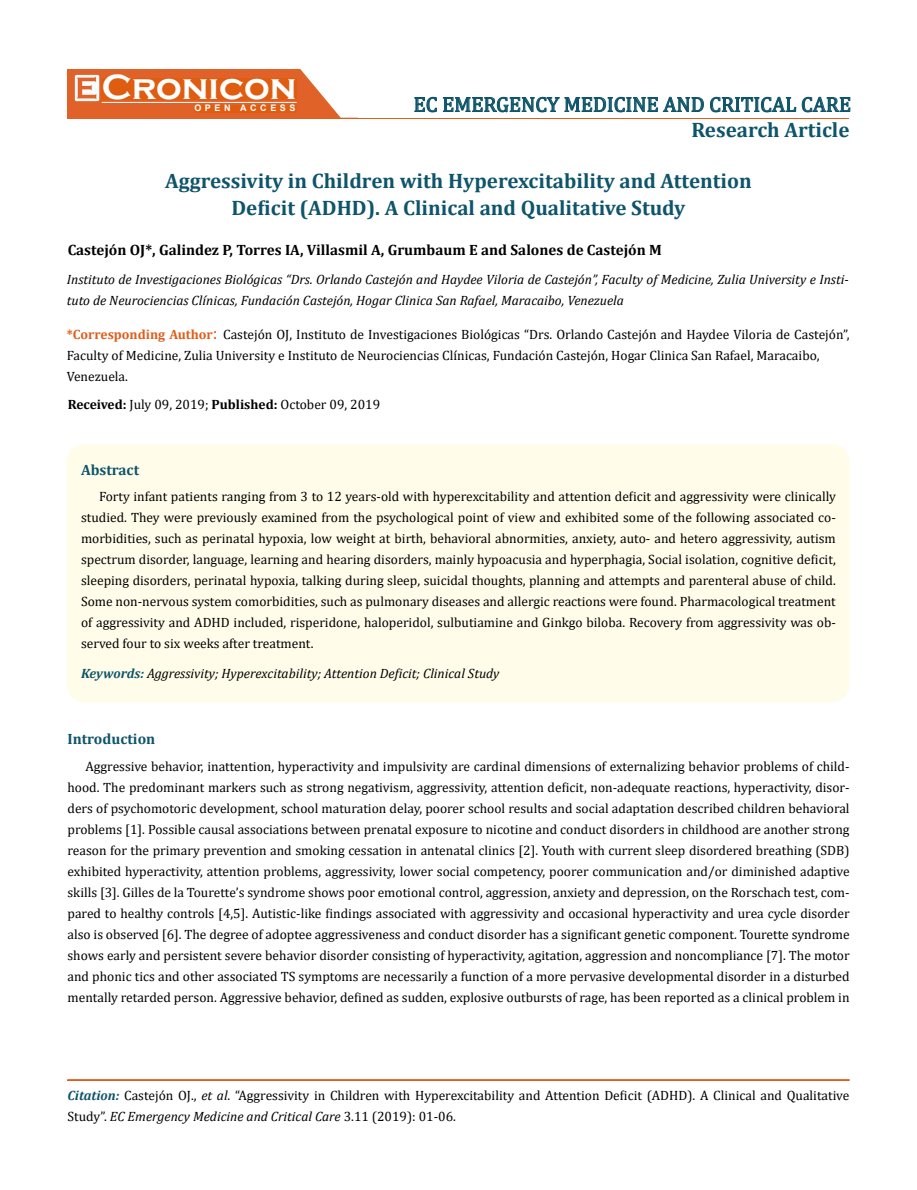
<style>
.page{position:relative;width:917px;height:1190px;background:#fff}
.page>*{position:absolute;margin:0;border:0;box-sizing:border-box;transform-origin:0 0}
.t1{font:700 36px "Copperplate Gothic";color:#fff}
.t2{font:700 21px/27px "Cambria";color:#0e546a;text-align:center}
.t3{font:21px "Cambria";color:#0e546a}
.t4{font:700 15px "Cambria";color:#000}
.t5{font:700 15px "Cambria";color:#0e546a}
.t6{font:13.5px/21px "Cambria";color:#000}
.t7{font:italic 13.5px/21px "Cambria";color:#000}
.t8{font:700 9px "Arial";letter-spacing:.4em;color:#fff}
.s1{font-weight:700;color:#e05d1a}
.s2{font-size:18px;color:#e05d1a}
.s3{font-weight:700}
.s4{font-weight:700;color:#0e546a}
.s5{font-weight:700;font-style:italic;color:#0e546a}
.s6{font-style:italic}
</style>
<div class="page">
<div style="left:67px;top:70px;width:290px;height:49px;background:#e06228"></div>
<svg style="left:300px;top:69px;width:58px;height:49px"></svg>
<img style="left:75px;top:75px;width:24px;height:26px">
<div style="left:102px;top:79px;width:195px;height:21px;background:#df5d11"></div>
<div style="left:194px;top:105px;width:103px;height:7px;background:#df5d11"></div>
<svg style="left:414px;top:97px;width:436px;height:15px"></svg>
<hr style="left:102px;top:102px;width:194px;height:1px;background:#fff">
<hr style="left:279px;top:118px;width:569px;height:1px;background:#e05d1a">
<hr style="left:67px;top:1080px;width:782px;height:1px;background:#e05d1a">
<div style="left:67px;top:1079px;width:782px;height:1px;border:1px solid #e05d1a"></div>
<div style="left:67px;top:444px;width:782px;height:258px;background:#fffde9;border-radius:18px"></div>
<h1 class="t1" style="left:102px;top:68px;width:196px">Cronicon</h1>
<p class="t8" style="left:194px;top:102px;width:103px">OPEN ACCESS</p>
<h2 class="t3" style="left:413px;top:92px;width:439px">EC EMERGENCY MEDICINE AND CRITICAL CARE</h2>
<h2 class="t2" style="left:691px;top:116px;width:160px">Research Article</h2>
<h2 class="t2" style="left:165px;top:166px;width:588px">Aggressivity in Children with Hyperexcitability and Attention<br>Deficit (ADHD). A Clinical and Qualitative Study</h2>
<p class="t4" style="left:68px;top:239px;width:595px">Castejón OJ*, Galindez P, Torres IA, Villasmil A, Grumbaum E and Salones de Castejón M</p>
<p class="t7" style="left:67px;top:268px;width:783px">Instituto de Investigaciones Biológicas “Drs. Orlando Castejón and Haydee Viloria de Castejón”, Faculty of Medicine, Zulia University e Insti&shy;tuto de Neurociencias Clínicas, Fundación Castejón, Hogar Clinica San Rafael, Maracaibo, Venezuela</p>
<p class="t6" style="left:67px;top:324px;width:784px"><span class="s1">*Corresponding Author</span><span class="s2">:</span> Castejón OJ, Instituto de Investigaciones Biológicas “Drs. Orlando Castejón and Haydee Viloria de Castejón”,<br>Faculty of Medicine, Zulia University e Instituto de Neurociencias Clínicas, Fundación Castejón, Hogar Clinica San Rafael, Maracaibo,<br>Venezuela.</p>
<p class="t6" style="left:68px;top:394px;width:314px"><span class="s3">Received:</span> July 09, 2019; <span class="s3">Published:</span> October 09, 2019</p>
<p class="t5" style="left:81px;top:459px;width:60px">Abstract</p>
<p class="t6" style="left:81px;top:486px;width:756px;text-align:justify;text-indent:18px">Forty infant patients ranging from 3 to 12 years-old with hyperexcitability and attention deficit and aggressivity were clinically studied. They were previously examined from the psychological point of view and exhibited some of the following associated co&shy;morbidities, such as perinatal hypoxia, low weight at birth, behavioral abnormities, anxiety, auto- and hetero aggressivity, autism spectrum disorder, language, learning and hearing disorders, mainly hypoacusia and hyperphagia, Social isolation, cognitive deficit, sleeping disorders, perinatal hypoxia, talking during sleep, suicidal thoughts, planning and attempts and parenteral abuse of child.<br>Some non-nervous system comorbidities, such as pulmonary diseases and allergic reactions were found. Pharmacological treatment of aggressivity and ADHD included, risperidone, haloperidol, sulbutiamine and Ginkgo biloba. Recovery from aggressivity was ob&shy;served four to six weeks after treatment.</p>
<p class="t7" style="left:81px;top:663px;width:420px"><span class="s4">Keywords:</span> Aggressivity; Hyperexcitability; Attention Deficit; Clinical Study</p>
<p class="t5" style="left:67px;top:728px;width:89px">Introduction</p>
<p class="t6" style="left:67px;top:755px;width:783px;text-align:justify;text-indent:18px">Aggressive behavior, inattention, hyperactivity and impulsivity are cardinal dimensions of externalizing behavior problems of child&shy;hood. The predominant markers such as strong negativism, aggressivity, attention deficit, non-adequate reactions, hyperactivity, disor&shy;ders of psychomotoric development, school maturation delay, poorer school results and social adaptation described children behavioral problems [1]. Possible causal associations between prenatal exposure to nicotine and conduct disorders in childhood are another strong reason for the primary prevention and smoking cessation in antenatal clinics [2]. Youth with current sleep disordered breathing (SDB) exhibited hyperactivity, attention problems, aggressivity, lower social competency, poorer communication and/or diminished adaptive skills [3]. Gilles de la Tourette’s syndrome shows poor emotional control, aggression, anxiety and depression, on the Rorschach test, com&shy;pared to healthy controls [4,5]. Autistic-like findings associated with aggressivity and occasional hyperactivity and urea cycle disorder also is observed [6]. The degree of adoptee aggressiveness and conduct disorder has a significant genetic component. Tourette syndrome shows early and persistent severe behavior disorder consisting of hyperactivity, agitation, aggression and noncompliance [7]. The motor and phonic tics and other associated TS symptoms are necessarily a function of a more pervasive developmental disorder in a disturbed mentally retarded person. Aggressive behavior, defined as sudden, explosive outbursts of rage, has been reported as a clinical problem in</p>
<p class="t6" style="left:67px;top:1084px;width:783px"><span class="s5">Citation:</span> Castejón OJ., <span class="s6">et al</span>. “Aggressivity in Children with Hyperexcitability and Attention Deficit (ADHD). A Clinical and Qualitative<br>Study”. <span class="s6">EC Emergency Medicine and Critical Care</span> 3.11 (2019): 01-06.</p>
</div>
